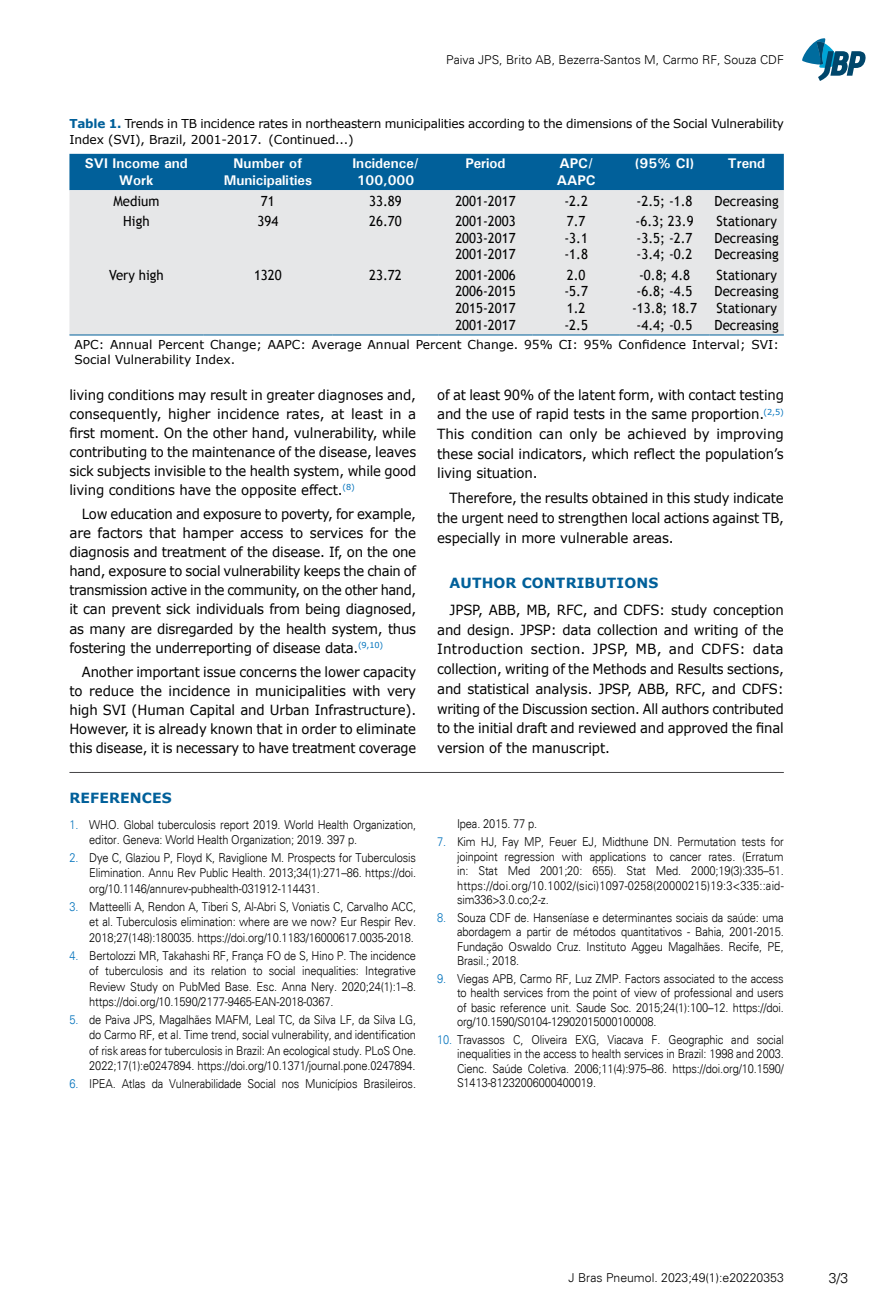
<style>
.page{position:relative;width:893px;height:1315px;background:#fff}
.page>*{position:absolute;margin:0;border:0;box-sizing:border-box;transform-origin:0 0}
.t1{font:14px/19.1px "Verdana";letter-spacing:-.01em;color:#000;text-align:justify;scale:.94 1}
.t2{font:14px/19.8px "Verdana";letter-spacing:-.01em;color:#000;text-align:justify;scale:.95 1}
.t3{font:14px/16.8px "Trebuchet MS";color:#000;scale:.94 1}
.t4{font:700 14px/16.8px "Univers";color:#fff;text-align:center}
.t5{font:700 14px "Verdana";letter-spacing:.01em;color:#01609a}
.t6{font:300 14px "Univers";color:#000}
.t7{font:300 12.25px/14.5px "Univers";letter-spacing:-.01em;color:#000;text-align:justify;scale:.9 1}
.t8{font:12.25px/14.7px "Verdana";letter-spacing:-.01em;color:#000}
.t9{font:300 12.25px "Univers";letter-spacing:-.01em;color:#000}
.s1{font-weight:700;color:#01609a}
.s2{color:#0072bc}
</style>
<div class="page">
<svg style="left:802px;top:38px;width:64px;height:43px"></svg>
<hr style="left:69px;top:772px;width:715px;height:1px;background:#464547">
<div style="left:69px;top:154px;width:715px;height:36px;background:#01609a"></div>
<div style="left:69px;top:190px;width:715px;height:144px;background:#e6e7e8"></div>
<hr style="left:69px;top:334px;width:134px;height:1px;background:#01609a">
<hr style="left:203px;top:334px;width:129px;height:1px;background:#01609a">
<hr style="left:332px;top:334px;width:107px;height:1px;background:#01609a">
<hr style="left:439px;top:334px;width:93px;height:1px;background:#01609a">
<hr style="left:532px;top:334px;width:88px;height:1px;background:#01609a">
<hr style="left:620px;top:334px;width:89px;height:1px;background:#01609a">
<hr style="left:709px;top:334px;width:75px;height:1px;background:#01609a">
<p class="t9" style="left:446px;top:52px;width:339px">Paiva JPS, Brito AB, Bezerra-Santos M, Carmo RF, Souza CDF</p>
<p class="t8" style="left:69px;top:116px;width:716px;line-height:15.8px"><span class="s1">Table 1.</span> Trends in TB incidence rates in northeastern municipalities according to the dimensions of the Social Vulnerability<br>Index (SVI), Brazil, 2001-2017. (Continued...)</p>
<p class="t4" style="left:85px;top:155px;width:105px">SVI Income and<br>Work</p>
<p class="t4" style="left:224px;top:155px;width:90px">Number of<br>Municipalities</p>
<p class="t4" style="left:352px;top:155px;width:68px">Incidence/<br>100,000</p>
<p class="t4" style="left:465px;top:155px;width:42px">Period</p>
<p class="t4" style="left:557px;top:155px;width:40px;text-align:left">APC/<br>AAPC</p>
<p class="t4" style="left:635px;top:155px;width:61px">(95% CI)</p>
<p class="t4" style="left:728px;top:155px;width:39px">Trend</p>
<p class="t3" style="left:113px;top:192px;width:50px">Medium</p>
<p class="t3" style="left:261px;top:192px;width:16px">71</p>
<p class="t3" style="left:369px;top:192px;width:36px">33.89</p>
<p class="t3" style="left:455px;top:192px;width:66px">2001-2017</p>
<p class="t3" style="left:564px;top:192px;width:27px">-2.2</p>
<p class="t3" style="left:637px;top:192px;width:61px">-2.5; -1.8</p>
<p class="t3" style="left:715px;top:192px;width:70px">Decreasing</p>
<p class="t3" style="left:123px;top:213px;width:29px">High</p>
<p class="t3" style="left:257px;top:213px;width:24px">394</p>
<p class="t3" style="left:369px;top:213px;width:36px">26.70</p>
<p class="t3" style="left:455px;top:213px;width:66px;text-align:justify">2001-2003<br>2003-2017<br>2001-2017</p>
<p class="t3" style="left:564px;top:213px;width:27px">7.7 -3.1 -1.8</p>
<p class="t3" style="left:636px;top:213px;width:63px;text-align:justify">-6.3; 23.9 -3.5; -2.7 -3.4; -0.2</p>
<p class="t3" style="left:715px;top:213px;width:70px">Stationary<br>Decreasing<br>Decreasing</p>
<p class="t3" style="left:109px;top:266px;width:60px">Very high</p>
<p class="t3" style="left:254px;top:266px;width:31px">1320</p>
<p class="t3" style="left:369px;top:266px;width:36px">23.72</p>
<p class="t3" style="left:455px;top:266px;width:66px;text-align:justify">2001-2006<br>2006-2015<br>2015-2017<br>2001-2017</p>
<p class="t3" style="left:564px;top:266px;width:27px">2.0 -5.7<br>1.2 -2.5</p>
<p class="t3" style="left:632px;top:266px;width:71px;text-align:center">-0.8; 4.8 -6.8; -4.5 -13.8; 18.7 -4.4; -0.5</p>
<p class="t3" style="left:715px;top:266px;width:70px">Stationary<br>Decreasing<br>Stationary<br>Decreasing</p>
<p class="t8" style="left:74px;top:338px;width:706px">APC: Annual Percent Change; AAPC: Average Annual Percent Change. 95% CI: 95% Confidence Interval; SVI:<br>Social Vulnerability Index.</p>
<p class="t2" style="left:69px;top:385px;width:366px;line-height:19.1px">living conditions may result in greater diagnoses and, consequently, higher incidence rates, at least in a first moment. On the other hand, vulnerability, while contributing to the maintenance of the disease, leaves sick subjects invisible to the health system, while good living conditions have the opposite effect.<sup>(8)</sup></p>
<p class="t1" style="left:69px;top:504px;width:370px;text-indent:12px">Low education and exposure to poverty, for example, are factors that hamper access to services for the diagnosis and treatment of the disease. If, on the one hand, exposure to social vulnerability keeps the chain of transmission active in the community, on the other hand, it can prevent sick individuals from being diagnosed, as many are disregarded by the health system, thus fostering the underreporting of disease data.<sup>(9,10)</sup></p>
<p class="t1" style="left:69px;top:662px;width:370px;text-indent:12px">Another important issue concerns the lower capacity to reduce the incidence in municipalities with very high SVI (Human Capital and Urban Infrastructure).<br>However, it is already known that in order to eliminate this disease, it is necessary to have treatment coverage</p>
<p class="t5" style="left:69px;top:788px;width:104px">REFERENCES</p>
<p class="t7" style="left:89px;top:816px;width:365px;line-height:15.2px;text-indent:-20px"><span class="s2">1.</span> WHO. Global tuberculosis report 2019. World Health Organization, editor. Geneva: World Health Organization; 2019. 397 p.</p>
<p class="t7" style="left:89px;top:850px;width:365px;line-height:15.2px;text-indent:-20px"><span class="s2">2.</span> Dye C, Glaziou P, Floyd K, Raviglione M. Prospects for Tuberculosis Elimination. Annu Rev Public Health. 2013;34(1):271–86. https://doi. org/10.1146/annurev-pubhealth-031912-114431.</p>
<p class="t7" style="left:89px;top:899px;width:365px;line-height:15.2px;text-indent:-20px"><span class="s2">3.</span> Matteelli A, Rendon A, Tiberi S, Al-Abri S, Voniatis C, Carvalho ACC, et al. Tuberculosis elimination: where are we now? Eur Respir Rev.<br>2018;27(148):180035. https://doi.org/10.1183/16000617.0035-2018.</p>
<p class="t7" style="left:89px;top:948px;width:365px;line-height:15.2px;text-indent:-20px"><span class="s2">4.</span> Bertolozzi MR, Takahashi RF, França FO de S, Hino P. The incidence of tuberculosis and its relation to social inequalities: Integrative Review Study on PubMed Base. Esc. Anna Nery. 2020;24(1):1–8. https://doi.org/10.1590/2177-9465-EAN-2018-0367.</p>
<p class="t7" style="left:89px;top:1012px;width:365px;line-height:15.2px;text-indent:-20px"><span class="s2">5.</span> de Paiva JPS, Magalhães MAFM, Leal TC, da Silva LF, da Silva LG, do Carmo RF, et al. Time trend, social vulnerability, and identification of risk areas for tuberculosis in Brazil: An ecological study. PLoS One.<br>2022;17(1):e0247894. https://doi.org/10.1371/journal.pone.0247894.</p>
<p class="t7" style="left:69px;top:1076px;width:387px"><span class="s2">6.</span> IPEA. Atlas da Vulnerabilidade Social nos Municípios Brasileiros.</p>
<p class="t1" style="left:437px;top:385px;width:370px;line-height:19.8px">of at least 90% of the latent form, with contact testing and the use of rapid tests in the same proportion.<sup>(2,5)<br></sup>This condition can only be achieved by improving these social indicators, which reflect the population’s living situation.</p>
<p class="t1" style="left:437px;top:488px;width:370px;line-height:19.8px;text-indent:12px">Therefore, the results obtained in this study indicate the urgent need to strengthen local actions against TB, especially in more vulnerable areas.</p>
<p class="t5" style="left:450px;top:573px;width:210px">AUTHOR CONTRIBUTIONS</p>
<p class="t2" style="left:437px;top:600px;width:366px;text-indent:12px">JPSP, ABB, MB, RFC, and CDFS: study conception and design. JPSP: data collection and writing of the Introduction section. JPSP, MB, and CDFS: data collection, writing of the Methods and Results sections, and statistical analysis. JPSP, ABB, RFC, and CDFS: writing of the Discussion section. All authors contributed to the initial draft and reviewed and approved the final version of the manuscript.</p>
<p class="t7" style="left:457px;top:817px;width:91px">Ipea. 2015. 77 p.</p>
<p class="t7" style="left:457px;top:834px;width:365px;text-indent:-20px"><span class="s2">7.</span> Kim HJ, Fay MP, Feuer EJ, Midthune DN. Permutation tests for joinpoint regression with applications to cancer rates. (Erratum in: Stat Med 2001;20: 655). Stat Med. 2000;19(3):335–51. https://doi.org/10.1002/(sici)1097-0258(20000215)19:3&lt;335::aid&shy;sim336&gt;3.0.co;2-z.</p>
<p class="t7" style="left:457px;top:910px;width:365px;text-indent:-20px"><span class="s2">8.</span> Souza CDF de. Hanseníase e determinantes sociais da saúde: uma abordagem a partir de métodos quantitativos - Bahia, 2001-2015.<br>Fundação Oswaldo Cruz. Instituto Aggeu Magalhães. Recife, PE, Brasil.; 2018.</p>
<p class="t7" style="left:457px;top:971px;width:365px;text-indent:-20px"><span class="s2">9.</span> Viegas APB, Carmo RF, Luz ZMP. Factors associated to the access to health services from the point of view of professional and users of basic reference unit. Saude Soc. 2015;24(1):100–12. https://doi. org/10.1590/S0104-12902015000100008.</p>
<p class="t7" style="left:457px;top:1032px;width:365px;text-indent:-20px"><span class="s2">10.</span> Travassos C, Oliveira EXG, Viacava F. Geographic and social inequalities in the access to health services in Brazil: 1998 and 2003.<br>Cienc. Saúde Coletiva. 2006;11(4):975–86. https://doi.org/10.1590/ S1413-81232006000400019.</p>
<p class="t9" style="left:569px;top:1270px;width:217px">J Bras Pneumol. 2023;49(1):e20220353</p>
<p class="t6" style="left:829px;top:1269px;width:21px">3/3</p>
</div>
